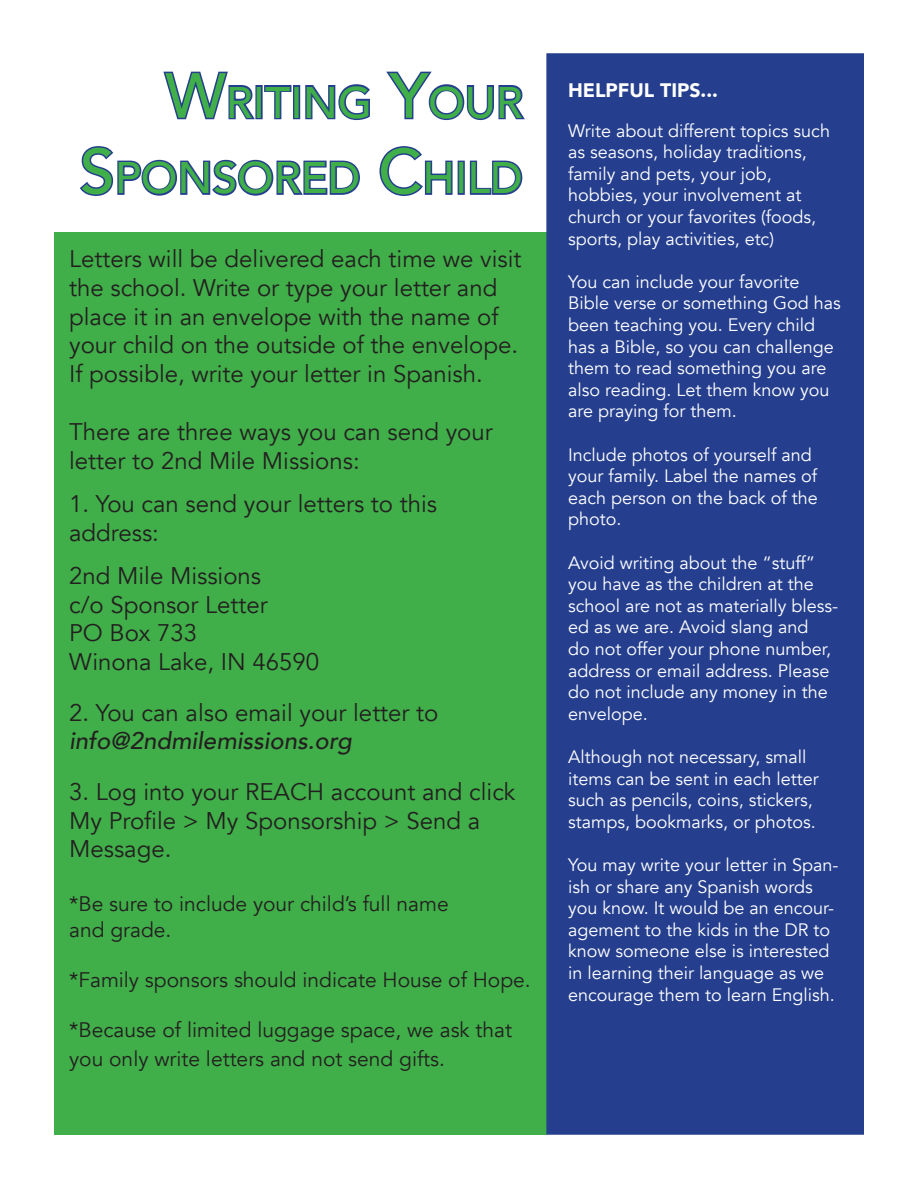
<style>
.page{position:relative;width:918px;height:1188px;background:#fff}
.page>*{position:absolute;margin:0;border:0;box-sizing:border-box;transform-origin:0 0}
.t1{font:500 44.1px/75.6px "Avenir";color:#40ae49;text-align:right}
.t2{font:24px/28.8px "Avenir";color:#231f20}
.t3{font:italic 500 24px "Avenir";color:#231f20}
.t4{font:21px/28.8px "Avenir";color:#231f20}
.t5{font:900 19.5px "Avenir";color:#fff}
.t6{font:18px/21.6px "Avenir";color:#fff}
.s1{font-size:63px}
</style>
<div class="page">
<div style="left:54px;top:233px;width:492px;height:902px;background:#40ae49"></div>
<div style="left:546px;top:53px;width:318px;height:1082px;background:#253f8e;border:2px solid #253f8e"></div>
<svg style="left:163px;top:71px;width:129px;height:49px"></svg>
<div style="left:293px;top:85px;width:7px;height:34px;border:3px solid #253f8e"></div>
<svg style="left:305px;top:84px;width:65px;height:37px"></svg>
<svg style="left:386px;top:71px;width:139px;height:50px"></svg>
<svg style="left:80px;top:146px;width:280px;height:50px"></svg>
<svg style="left:379px;top:146px;width:74px;height:50px"></svg>
<div style="left:458px;top:161px;width:7px;height:34px;border:3px solid #253f8e"></div>
<svg style="left:469px;top:160px;width:54px;height:35px"></svg>
<p class="t1" style="left:80px;top:62px;width:445px"><span class="s1">W</span>RITING <span class="s1">Y</span>OUR<br><span class="s1">S</span>PONSORED <span class="s1">C</span>HILD</p>
<p class="t2" style="left:69px;top:245px;width:454px">Letters will be delivered each time we visit the school. Write or type your letter and place it in an envelope with the name of your child on the outside of the envelope.<br>If possible, write your letter in Spanish.</p>
<p class="t2" style="left:69px;top:418px;width:425px">There are three ways you can send your</p>
<p class="t2" style="left:69px;top:446px;width:292px">letter to 2nd Mile Missions:</p>
<p class="t2" style="left:69px;top:490px;width:369px">1. You can send your letters to this</p>
<p class="t2" style="left:69px;top:518px;width:91px">address:</p>
<p class="t2" style="left:69px;top:562px;width:194px">2nd Mile Missions</p>
<p class="t2" style="left:69px;top:590px;width:200px">c/o Sponsor Letter</p>
<p class="t2" style="left:69px;top:619px;width:130px">PO Box 733</p>
<p class="t2" style="left:69px;top:648px;width:252px">Winona Lake, IN 46590</p>
<p class="t2" style="left:69px;top:698px;width:371px">2. You can also email your letter to</p>
<p class="t3" style="left:69px;top:727px;width:284px">info@2ndmilemissions.org</p>
<p class="t2" style="left:69px;top:778px;width:448px">3. Log into your REACH account and click<br>My Profile &gt; My Sponsorship &gt; Send a</p>
<p class="t2" style="left:69px;top:835px;width:104px">Message.</p>
<p class="t4" style="left:69px;top:890px;width:381px">*Be sure to include your child’s full name</p>
<p class="t4" style="left:69px;top:915px;width:104px">and grade.</p>
<p class="t4" style="left:69px;top:966px;width:463px">*Family sponsors should indicate House of Hope.</p>
<p class="t4" style="left:69px;top:1016px;width:444px">*Because of limited luggage space, we ask that you only write letters and not send gifts.</p>
<p class="t5" style="left:568px;top:73px;width:151px">HELPFUL TIPS...</p>
<p class="t6" style="left:568px;top:120px;width:263px">Write about different topics such as seasons, holiday traditions, family and pets, your job,</p>
<p class="t6" style="left:568px;top:185px;width:250px">hobbies, your involvement at church or your favorites (foods, sports, play activities, etc)</p>
<p class="t6" style="left:568px;top:271px;width:274px">You can include your favorite<br>Bible verse or something God has been teaching you. Every child has a Bible, so you can challenge them to read something you are also reading. Let them know you are praying for them.</p>
<p class="t6" style="left:568px;top:444px;width:251px">Include photos of yourself and your family. Label the names of each person on the back of the photo.</p>
<p class="t6" style="left:568px;top:552px;width:271px">Avoid writing about the “stuff” you have as the children at the school are not as materially bless&shy;ed as we are. Avoid slang and<br>do not offer your phone number, address or email address. Please do not include any money in the envelope.</p>
<p class="t6" style="left:568px;top:746px;width:252px">Although not necessary, small items can be sent in each letter such as pencils, coins, stickers, stamps, bookmarks, or photos.</p>
<p class="t6" style="left:568px;top:854px;width:272px">You may write your letter in Span&shy;ish or share any Spanish words you know. It would be an encour&shy;agement to the kids in the DR to know someone else is interested in learning their language as we encourage them to learn English.</p>
</div>
